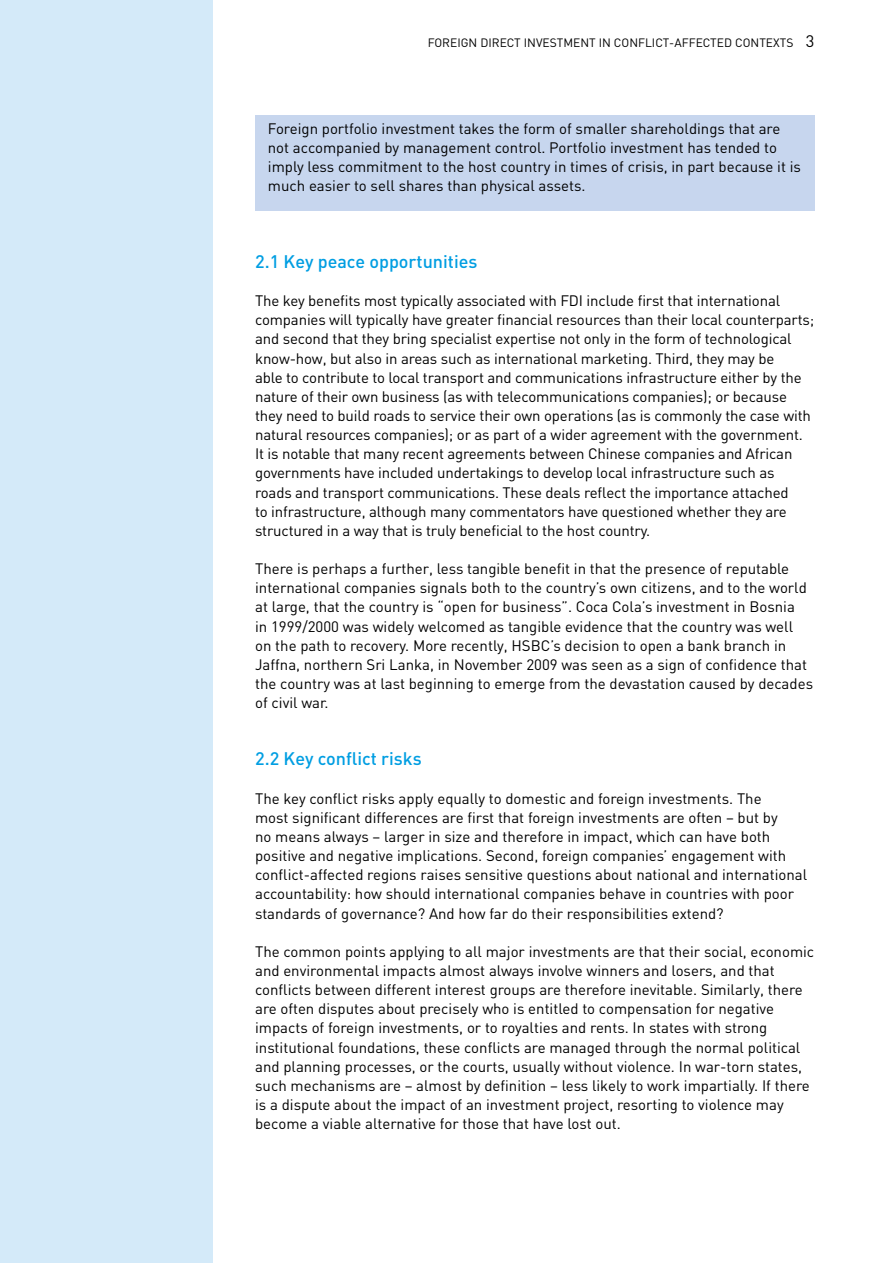
<style>
.page{position:relative;width:893px;height:1263px;background:#fff}
.page>*{position:absolute;margin:0;border:0;box-sizing:border-box;transform-origin:0 0}
.t1{font:500 18px "DIN";color:#009ee2}
.t2{font:15px/19.2px "DIN";color:#000}
.t3{font:12px "DIN";color:#000}
.s1{font-size:16.5px}
</style>
<div class="page">
<div style="left:0;top:0;width:213px;height:1263px;background:#d4eaf9"></div>
<div style="left:255px;top:115px;width:559px;height:95px;background:#c7d6ee"></div>
<p class="t3" style="left:428px;top:36px;width:15px">Foreign</p>
<p class="t3" style="left:480px;top:36px;width:16px">Direct</p>
<p class="t3" style="left:524px;top:36px;width:28px">Investment</p>
<p class="t3" style="left:599px;top:36px;width:23px">in conflict</p>
<p class="t3" style="left:669px;top:36px;width:14px">-affected</p>
<p class="t3" style="left:735px;top:36px;width:9px">conte</p>
<p class="t3" style="left:773px;top:36px;width:43px">xts <span class="s1">3</span></p>
<p class="t2" style="left:268px;top:119px;width:535px">Foreign portfolio investment takes the form of smaller shareholdings that are not accompanied by management control. Portfolio investment has tended to imply less commitment to the host country in times of crisis, in part because it is much easier to sell shares than physical assets.</p>
<p class="t1" style="left:255px;top:250px;width:224px">2.1 Key peace opportunities</p>
<p class="t2" style="left:255px;top:291px;width:561px">The key benefits most typically associated with FDI include first that international companies will typically have greater financial resources than their local counterparts; and second that they bring specialist expertise not only in the form of technological know-how, but also in areas such as international marketing. Third, they may be<br>able to contribute to local transport and communications infrastructure either by the nature of their own business (as with telecommunications companies); or because they need to build roads to service their own operations (as is commonly the case with natural resources companies); or as part of a wider agreement with the government.<br>It is notable that many recent agreements between Chinese companies and African governments have included undertakings to develop local infrastructure such as roads and transport communications. These deals reflect the importance attached<br>to infrastructure, although many commentators have questioned whether they are structured in a way that is truly beneficial to the host country.</p>
<p class="t2" style="left:255px;top:559px;width:559px">There is perhaps a further, less tangible benefit in that the presence of reputable international companies signals both to the country’s own citizens, and to the world at large, that the country is “open for business”. Coca Cola’s investment in Bosnia<br>in 1999/2000 was widely welcomed as tangible evidence that the country was well on the path to recovery. More recently, HSBC’s decision to open a bank branch in Jaffna, northern Sri Lanka, in November 2009 was seen as a sign of confidence that the country was at last beginning to emerge from the devastation caused by decades of civil war.</p>
<p class="t1" style="left:255px;top:747px;width:168px">2.2 Key conflict risks</p>
<p class="t2" style="left:255px;top:788px;width:554px">The key conflict risks apply equally to domestic and foreign investments. The<br>most significant differences are first that foreign investments are often – but by<br>no means always – larger in size and therefore in impact, which can have both positive and negative implications. Second, foreign companies’ engagement with conflict-affected regions raises sensitive questions about national and international accountability: how should international companies behave in countries with poor standards of governance? And how far do their responsibilities extend?</p>
<p class="t2" style="left:255px;top:941px;width:561px">The common points applying to all major investments are that their social, economic and environmental impacts almost always involve winners and losers, and that conflicts between different interest groups are therefore inevitable. Similarly, there are often disputes about precisely who is entitled to compensation for negative impacts of foreign investments, or to royalties and rents. In states with strong institutional foundations, these conflicts are managed through the normal political and planning processes, or the courts, usually without violence. In war-torn states, such mechanisms are – almost by definition – less likely to work impartially. If there is a dispute about the impact of an investment project, resorting to violence may become a viable alternative for those that have lost out.</p>
</div>
